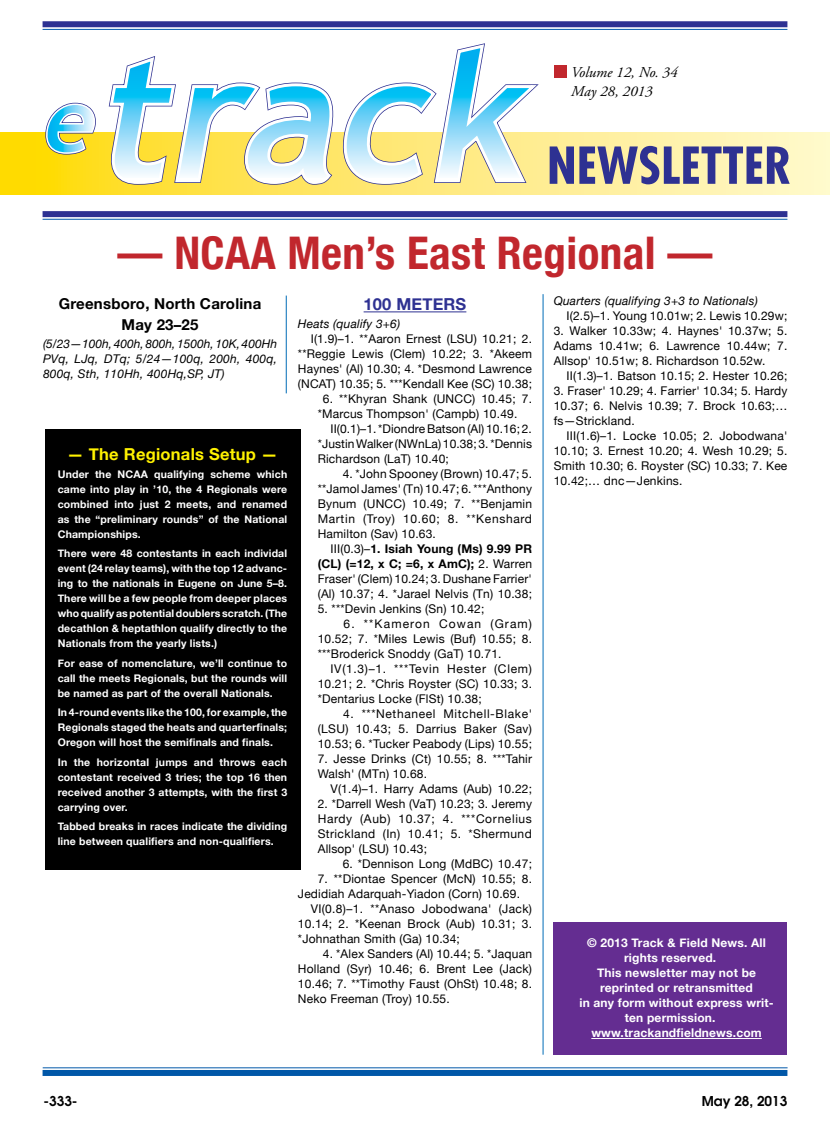
<style>
.page{position:relative;width:830px;height:1127px;background:#fff}
.page>*{position:absolute;margin:0;border:0;box-sizing:border-box;transform-origin:0 0}
.t1{font:700 condensed 45px "Helvetica Neue";letter-spacing:.01em;color:#c1272d}
.t2{font:700 16.5px "Helvetica Neue";letter-spacing:.015em;color:#fff200}
.t3{font:700 16.5px "Helvetica Neue";letter-spacing:.01em;color:#2e3192}
.t4{font:700 15px/21px "Helvetica Neue";letter-spacing:.015em;color:#000;text-align:center}
.t5{font:italic 15px/19.5px "Adobe Garamond Pro";color:#000}
.t6{font:600 13.5px "Avant Garde";color:#000}
.t7{font:12px/15px "Helvetica Neue";letter-spacing:.015em;color:#000;text-align:justify}
.t8{font:700 12px "Helvetica Neue";letter-spacing:.015em;color:#fff}
.t9{font:italic 12px/15px "Helvetica Neue";letter-spacing:.015em;color:#000;text-align:justify}
.t10{font:700 10.5px/15px "Helvetica Neue";letter-spacing:.015em;color:#fff;text-align:justify}
.s1{font-weight:700}
</style>
<div class="page">
<div style="left:553px;top:66px;width:13px;height:12px;background:#c1272d"></div>
<svg style="left:0;top:133px;width:829px;height:61px;background:#fee96e"></svg>
<div style="left:43px;top:211px;width:744px;height:6px;background:#2e3192"></div>
<hr style="left:43px;top:219px;width:744px;height:1px;background:#0057a8">
<svg style="left:106px;top:132px;width:438px;height:55px"></svg>
<svg style="left:108px;top:43px;width:432px;height:142px"></svg>
<svg style="left:43px;top:102px;width:54px;height:54px"></svg>
<svg style="left:549px;top:146px;width:240px;height:38px;background:#8b879d"></svg>
<hr style="left:363px;top:311px;width:103px;height:1px;background:#2e3192">
<div style="left:553px;top:923px;width:233px;height:132px;background:#642d91"></div>
<hr style="left:591px;top:1038px;width:170px;height:1px;background:#fff">
<div style="left:45px;top:429px;width:255px;height:441px;background:#000"></div>
<div style="left:43px;top:21px;width:744px;height:6px;background:#2e3192"></div>
<div style="left:43px;top:1070px;width:744px;height:6px;background:#0057a8"></div>
<hr style="left:43px;top:29px;width:744px;height:1px;background:#0057a8">
<hr style="left:43px;top:1067px;width:744px;height:1px;background:#0057a8">
<hr style="left:542px;top:294px;width:1px;height:760px;background:#006cb7">
<hr style="left:286px;top:296px;width:1px;height:97px;background:#006cb7">
<p class="t5" style="left:571px;top:63px;width:108px">Volume 12, No. 34<br>May 28, 2013</p>
<h1 class="t1" style="left:117px;top:215px;width:596px">— NCAA Men’s East Regional —</h1>
<h2 class="t3" style="left:363px;top:289px;width:104px">100 METERS</h2>
<p class="t9" style="left:298px;top:316px;width:104px">Heats (qualify 3+6)</p>
<p class="t7" style="left:298px;top:331px;width:235px;text-indent:13px">I(1.9)–1. **Aaron Ernest (LSU) 10.21; 2. **Reggie Lewis (Clem) 10.22; 3. *Akeem Haynes' (Al) 10.30; 4. *Desmond Lawrence (NCAT) 10.35; 5. ***Kendall Kee (SC) 10.38;</p>
<p class="t7" style="left:317px;top:391px;width:216px;text-indent:5px">6. **Khyran Shank (UNCC) 10.45; 7. *Marcus Thompson' (Campb) 10.49.</p>
<p class="t7" style="left:317px;top:421px;width:216px;text-indent:13px">II(0.1)–1. *Diondre Batson (Al) 10.16; 2. *Justin Walker (NWnLa) 10.38; 3. *Dennis Richardson (LaT) 10.40;</p>
<p class="t7" style="left:317px;top:466px;width:216px;text-indent:25px">4. *John Spooney (Brown) 10.47; 5. **Jamol James' (Tn) 10.47; 6. ***Anthony Bynum (UNCC) 10.49; 7. **Benjamin Martin (Troy) 10.60; 8. **Kenshard Hamilton (Sav) 10.63.</p>
<p class="t7" style="left:317px;top:541px;width:216px;text-indent:13px">III(0.3)–<span class="s1">1. Isiah Young (Ms) 9.99 PR (CL) (=12, x C; =6, x AmC);</span> 2. Warren Fraser' (Clem) 10.24; 3. Dushane Farrier' (Al) 10.37; 4. *Jarael Nelvis (Tn) 10.38;</p>
<p class="t7" style="left:317px;top:601px;width:168px">5. ***Devin Jenkins (Sn) 10.42;</p>
<p class="t7" style="left:317px;top:616px;width:216px;text-indent:26px">6. **Kameron Cowan (Gram)<br>10.52; 7. *Miles Lewis (Buf) 10.55; 8. ***Broderick Snoddy (GaT) 10.71.</p>
<p class="t7" style="left:317px;top:661px;width:216px;text-indent:13px">IV(1.3)–1. ***Tevin Hester (Clem)<br>10.21; 2. *Chris Royster (SC) 10.33; 3. *Dentarius Locke (FlSt) 10.38;</p>
<p class="t7" style="left:317px;top:706px;width:216px;text-indent:25px">4. ***Nethaneel Mitchell-Blake' (LSU) 10.43; 5. Darrius Baker (Sav)<br>10.53; 6. *Tucker Peabody (Lips) 10.55;</p>
<p class="t7" style="left:317px;top:751px;width:216px">7. Jesse Drinks (Ct) 10.55; 8. ***Tahir<br>Walsh' (MTn) 10.68.</p>
<p class="t7" style="left:330px;top:781px;width:203px">V(1.4)–1. Harry Adams (Aub) 10.22;</p>
<p class="t7" style="left:317px;top:796px;width:216px">2. *Darrell Wesh (VaT) 10.23; 3. Jeremy Hardy (Aub) 10.37; 4. ***Cornelius Strickland (In) 10.41; 5. *Shermund Allsop' (LSU) 10.43;</p>
<p class="t7" style="left:342px;top:856px;width:191px">6. *Dennison Long (MdBC) 10.47;</p>
<p class="t7" style="left:298px;top:871px;width:235px;text-indent:20px">7. **Diontae Spencer (McN) 10.55; 8.<br>Jedidiah Adarquah-Yiadon (Corn) 10.69.</p>
<p class="t7" style="left:298px;top:901px;width:235px;text-indent:13px">VI(0.8)–1. **Anaso Jobodwana' (Jack)<br>10.14; 2. *Keenan Brock (Aub) 10.31; 3. *Johnathan Smith (Ga) 10.34;</p>
<p class="t7" style="left:298px;top:946px;width:235px;text-indent:25px">4. *Alex Sanders (Al) 10.44; 5. *Jaquan Holland (Syr) 10.46; 6. Brent Lee (Jack)<br>10.46; 7. **Timothy Faust (OhSt) 10.48; 8.<br>Neko Freeman (Troy) 10.55.</p>
<p class="t9" style="left:553px;top:293px;width:205px">Quarters (qualifying 3+3 to Nationals)</p>
<p class="t7" style="left:566px;top:307px;width:222px">I(2.5)–1. Young 10.01w; 2. Lewis 10.29w;</p>
<p class="t7" style="left:553px;top:322px;width:235px">3. Walker 10.33w; 4. Haynes' 10.37w; 5.<br>Adams 10.41w; 6. Lawrence 10.44w; 7.<br>Allsop' 10.51w; 8. Richardson 10.52w.</p>
<p class="t7" style="left:566px;top:367px;width:222px">II(1.3)–1. Batson 10.15; 2. Hester 10.26;</p>
<p class="t7" style="left:553px;top:382px;width:235px">3. Fraser' 10.29; 4. Farrier' 10.34; 5. Hardy 10.37; 6. Nelvis 10.39; 7. Brock 10.63;… fs—Strickland.</p>
<p class="t7" style="left:553px;top:427px;width:235px;text-indent:13px">III(1.6)–1. Locke 10.05; 2. Jobodwana' 10.10; 3. Ernest 10.20; 4. Wesh 10.29; 5.<br>Smith 10.30; 6. Royster (SC) 10.33; 7. Kee 10.42;… dnc—Jenkins.</p>
<p class="t4" style="left:59px;top:292px;width:204px">Greensboro, North Carolina<br>May 23–25</p>
<p class="t9" style="left:43px;top:335px;width:235px">(5/23—100h, 400h, 800h, 1500h, 10K, 400Hh PVq, LJq, DTq; 5/24—100q, 200h, 400q, 800q, Sth, 110Hh, 400Hq,SP, JT)</p>
<h2 class="t2" style="left:67px;top:439px;width:212px">— The Regionals Setup —</h2>
<p class="t10" style="left:58px;top:466px;width:231px">Under the NCAA qualifying scheme which came into play in ’10, the 4 Regionals were combined into just 2 meets, and renamed as the “preliminary rounds” of the National Championships.</p>
<p class="t10" style="left:58px;top:545px;width:231px">There were 48 contestants in each individal event (24 relay teams), with the top 12 advanc&shy;ing to the nationals in Eugene on June 5–8.<br>There will be a few people from deeper places who qualify as potential doublers scratch. (The decathlon &amp; heptathlon qualify directly to the Nationals from the yearly lists.)</p>
<p class="t10" style="left:58px;top:655px;width:231px">For ease of nomenclature, we’ll continue to call the meets Regionals, but the rounds will be named as part of the overall Nationals.</p>
<p class="t10" style="left:58px;top:704px;width:231px">In 4-round events like the 100, for example, the Regionals staged the heats and quarterfinals; Oregon will host the semifinals and finals.</p>
<p class="t10" style="left:58px;top:754px;width:231px">In the horizontal jumps and throws each contestant received 3 tries; the top 16 then received another 3 attempts, with the first 3 carrying over.</p>
<p class="t10" style="left:58px;top:818px;width:231px">Tabbed breaks in races indicate the dividing line between qualifiers and non-qualifiers.</p>
<p class="t8" style="left:587px;top:932px;width:180px">© 2013 Track &amp; Field News. All</p>
<p class="t8" style="left:623px;top:947px;width:94px">rights reserved.</p>
<p class="t8" style="left:596px;top:962px;width:160px">This newsletter may not be</p>
<p class="t8" style="left:600px;top:977px;width:154px">reprinted or retransmitted</p>
<p class="t8" style="left:579px;top:992px;width:196px">in any form without express writ-</p>
<p class="t8" style="left:624px;top:1007px;width:92px">ten permission.</p>
<p class="t8" style="left:591px;top:1022px;width:172px">www.trackandfieldnews.com</p>
<p class="t6" style="left:44px;top:1092px;width:36px">-333-</p>
<p class="t6" style="left:701px;top:1092px;width:87px">May 28, 2013</p>
</div>
